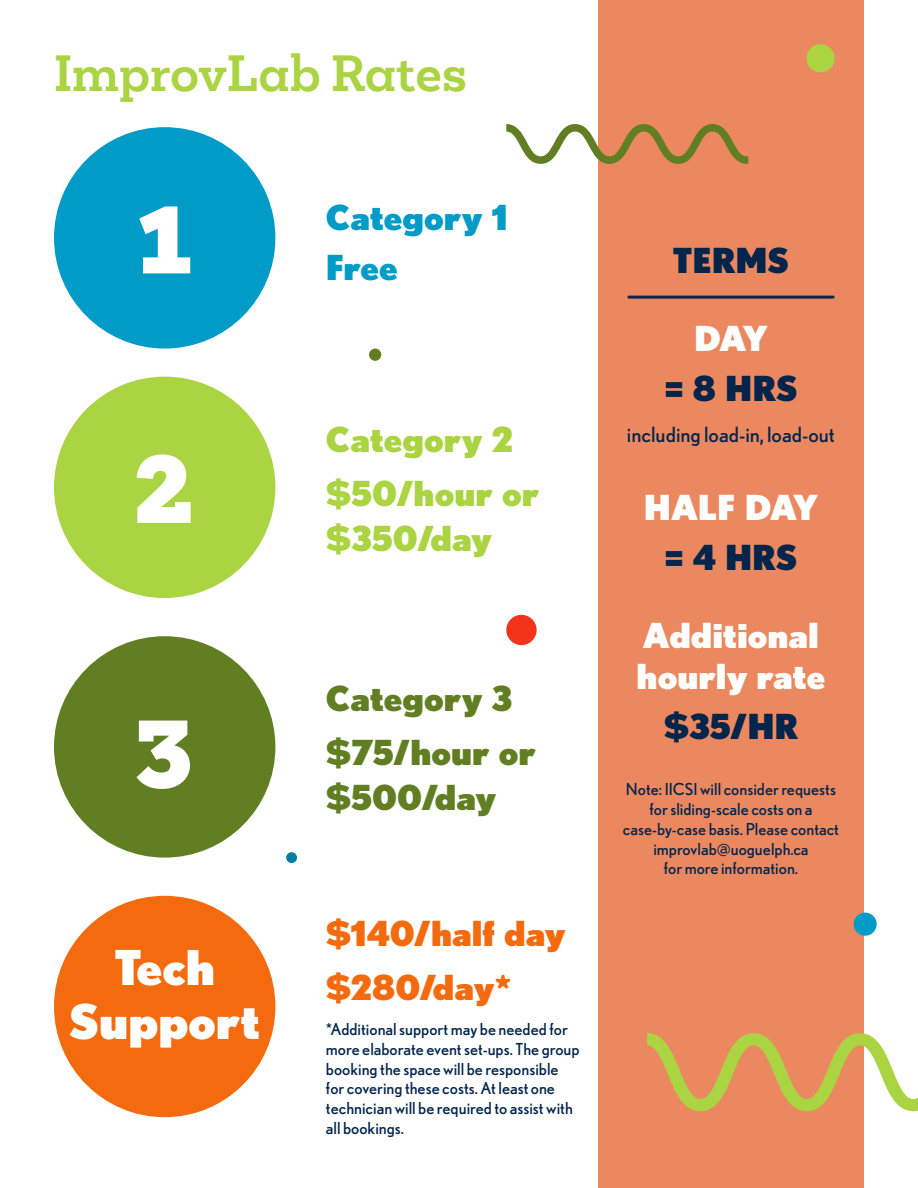
<style>
.page{position:relative;width:918px;height:1188px;background:#fff}
.page>*{position:absolute;margin:0;border:0;box-sizing:border-box;transform-origin:0 0}
.t1{font:900 90px "Mokoko";color:#fff}
.t2{font:900 48px "Nobel";color:#fff}
.t3{font:700 46.5px "Mokoko";color:#abd442}
.t4{font:900 34.5px/41.4px "Nobel";color:#fff}
.t5{font:900 34.5px/45px "Nobel";color:#abd442}
.t6{font:900 34.5px/45px "Nobel";color:#617f22}
.t7{font:900 34.5px "Nobel";color:#f46a0f}
.t8{font:900 34.5px "Nobel";color:#03254c}
.t9{font:900 34.5px "Nobel";color:#009cc7}
.t10{font:21px "Nobel";color:#03254c}
.t11{font:16.5px/19.8px "Nobel";color:#03254c}
</style>
<div class="page">
<div style="left:598px;top:0;width:266px;height:1188px;background:#eb885f"></div>
<div style="left:54px;top:127px;width:221px;height:222px;background:#009cc7;border-radius:50%"></div>
<div style="left:54px;top:377px;width:221px;height:221px;background:#abd442;border-radius:50%"></div>
<div style="left:54px;top:636px;width:221px;height:222px;background:#617f22;border-radius:50%"></div>
<div style="left:54px;top:896px;width:221px;height:221px;background:#f46a0f;border-radius:50%"></div>
<hr style="left:629px;top:296px;width:204px;height:3px;background:#12264b">
<div style="left:806px;top:44px;width:29px;height:28px;background:#abd442;border-radius:50%"></div>
<div style="left:286px;top:852px;width:11px;height:11px;background:#007da1;border-radius:50%"></div>
<div style="left:506px;top:615px;width:31px;height:30px;background:#f2341a;border-radius:50%"></div>
<div style="left:369px;top:349px;width:12px;height:12px;background:#617f22;border-radius:50%"></div>
<div style="left:854px;top:913px;width:23px;height:23px;background:#009cc7;border-radius:50%"></div>
<svg style="left:506px;top:124px;width:242px;height:40px"></svg>
<svg style="left:647px;top:1033px;width:271px;height:78px"></svg>
<p class="t3" style="left:54px;top:42px;width:415px">ImprovLab Rates</p>
<p class="t1" style="left:134px;top:179px;width:64px">1</p>
<p class="t1" style="left:134px;top:428px;width:64px">2</p>
<p class="t1" style="left:134px;top:693px;width:64px">3</p>
<p class="t2" style="left:114px;top:938px;width:102px">Tech</p>
<p class="t2" style="left:69px;top:992px;width:192px">Support</p>
<p class="t9" style="left:326px;top:196px;width:183px">Category 1</p>
<p class="t9" style="left:326px;top:247px;width:73px">Free</p>
<p class="t5" style="left:326px;top:416px;width:189px">Category 2</p>
<p class="t5" style="left:326px;top:470px;width:215px">$50/hour or $350/day</p>
<p class="t6" style="left:326px;top:675px;width:188px">Category 3</p>
<p class="t6" style="left:326px;top:729px;width:212px">$75/hour or $500/day</p>
<p class="t7" style="left:326px;top:913px;width:241px">$140/half day</p>
<p class="t7" style="left:326px;top:967px;width:187px">$280/day*</p>
<p class="t11" style="left:326px;top:1019px;width:255px">*Additional support may be needed for more elaborate event set-ups. The group booking the space will be responsible for covering these costs. At least one technician will be required to assist with all bookings.</p>
<p class="t8" style="left:673px;top:240px;width:118px">TERMS</p>
<p class="t4" style="left:694px;top:317px;width:75px">DAY</p>
<p class="t8" style="left:664px;top:367px;width:135px">= 8 HRS</p>
<p class="t10" style="left:627px;top:423px;width:210px">including load-in, load-out</p>
<p class="t4" style="left:644px;top:486px;width:176px">HALF DAY</p>
<p class="t8" style="left:665px;top:537px;width:134px">= 4 HRS</p>
<p class="t4" style="left:637px;top:614px;width:190px">Additional hourly rate</p>
<p class="t8" style="left:664px;top:706px;width:136px">$35/HR</p>
<p class="t11" style="left:623px;top:779px;width:218px;text-align:center">Note: IICSI will consider requests for sliding-scale costs on a case-by-case basis. Please contact improvlab@uoguelph.ca<br>for more information.</p>
</div>
